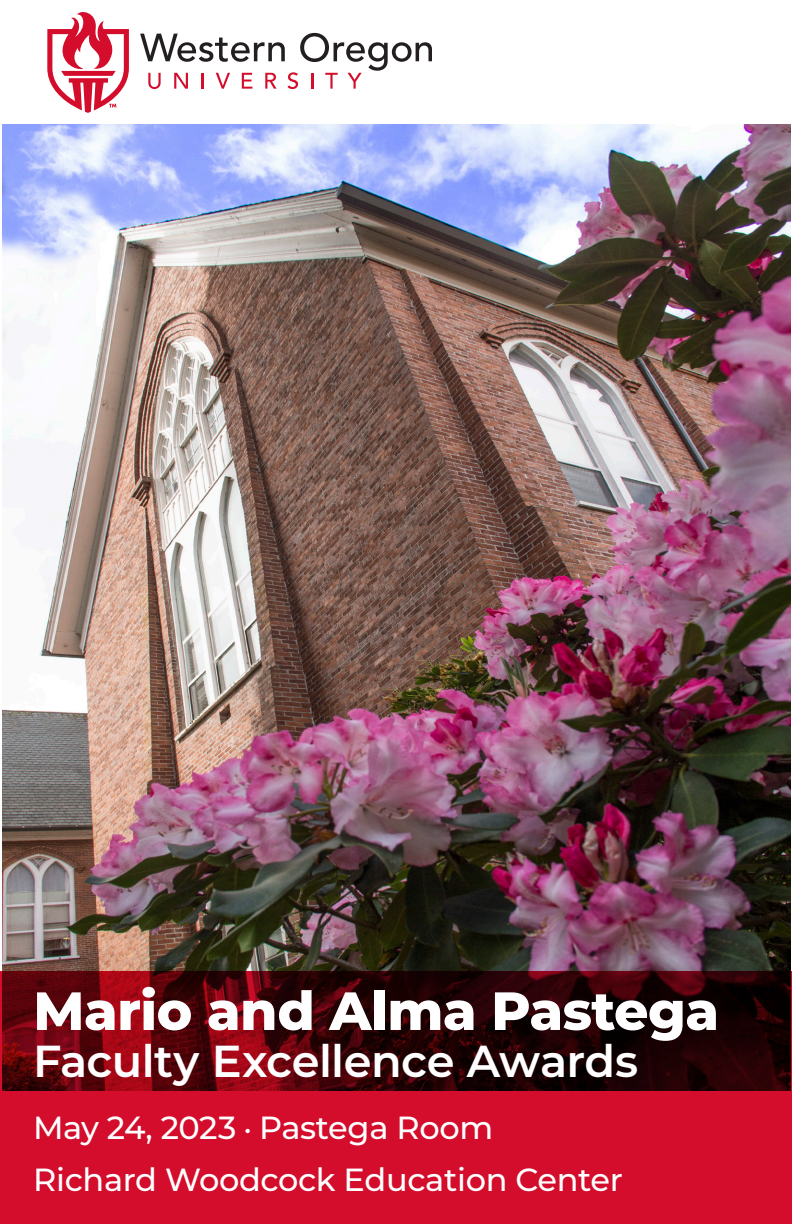
<style>
.page{position:relative;width:792px;height:1224px;background:#fff}
.page>*{position:absolute;margin:0;border:0;box-sizing:border-box;transform-origin:0 0}
.t1{font:800 53.8px "Montserrat";letter-spacing:-.01em;color:#fff}
.t2{font:600 44.8px "Montserrat";letter-spacing:-.01em;color:#fff}
.t3{font:500 32px "Montserrat";letter-spacing:-.01em;color:#fff}
</style>
<div class="page">
<img style="left:2px;top:125px;width:789px;height:846px">
<svg style="left:0;top:971px;width:792px;height:253px;background:#8c081a"></svg>
<svg style="left:47px;top:12px;width:82px;height:101px"></svg>
<svg style="left:140px;top:33px;width:292px;height:56px"></svg>
<p class="t1" style="left:33px;top:971px;width:687px">Mario and Alma Pastega</p>
<p class="t2" style="left:33px;top:1029px;width:606px">Faculty Excellence Awards</p>
<p class="t3" style="left:33px;top:1105px;width:461px">May 24, 2023 . Pastega Room</p>
<p class="t3" style="left:33px;top:1157px;width:591px">Richard Woodcock Education Center</p>
</div>
